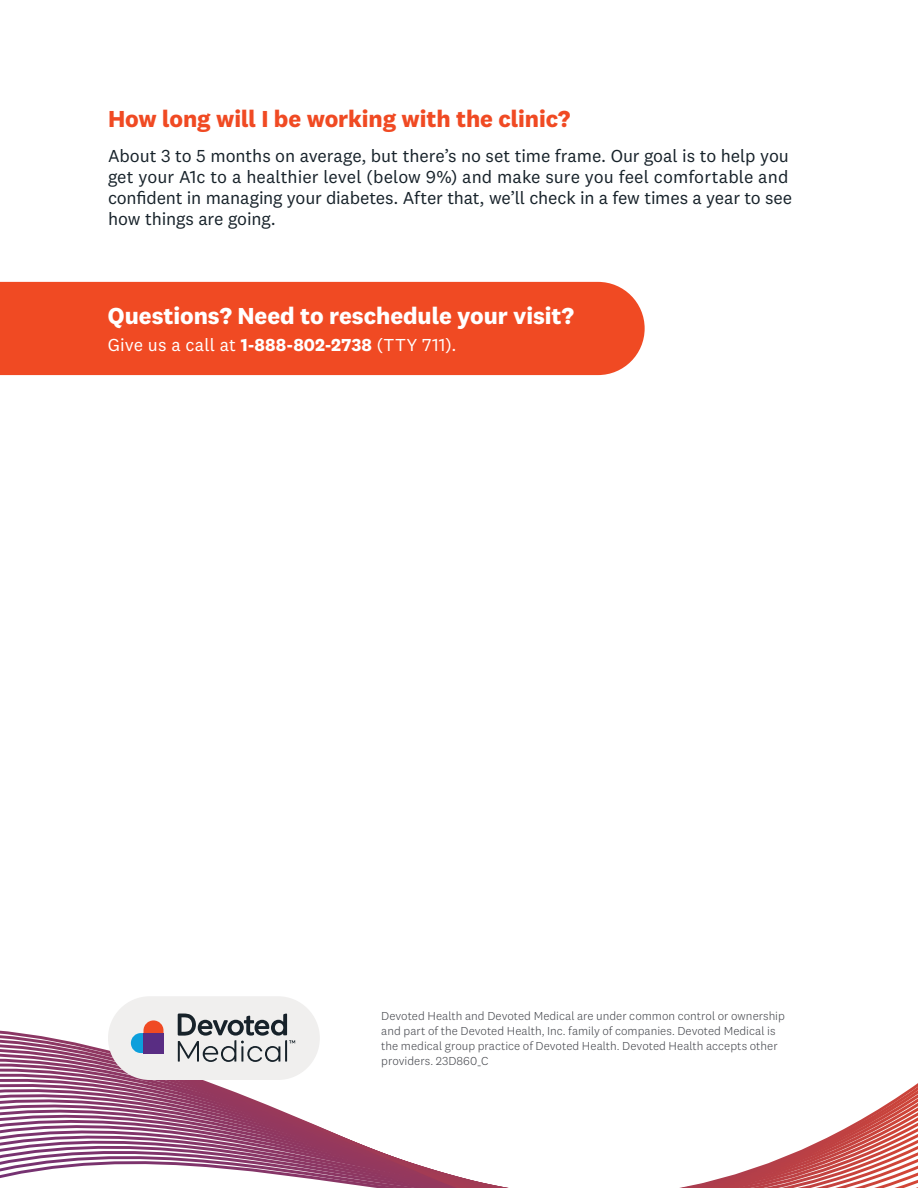
<style>
.page{position:relative;width:918px;height:1188px;background:#fff}
.page>*{position:absolute;margin:0;border:0;box-sizing:border-box;transform-origin:0 0}
.t1{font:700 24px "National 2";color:#fff}
.t2{font:700 24px "National 2";letter-spacing:-.005em;color:#f04a23}
.t3{font:18px/21px "National 2";letter-spacing:-.005em;color:#17222a}
.t4{font:18px "National 2";letter-spacing:.005em;color:#fff}
.Disclaimers{font:300 12px/15px "National 2";color:#45474d}
.s1{font-weight:700}
</style>
<div class="page">
<div style="left:0;top:282px;width:645px;height:93px;background:#f04a23"></div>
<svg style="left:0;top:1030px;width:918px;height:158px"></svg>
<div style="left:108px;top:996px;width:212px;height:84px;background:#f0efee;border-radius:42px"></div>
<svg style="left:178px;top:1013px;width:117px;height:49px"></svg>
<svg style="left:131px;top:1020px;width:33px;height:33px"></svg>
<div style="left:143px;top:1033px;width:21px;height:20px;background:#592d83"></div>
<p class="t2" style="left:108px;top:104px;width:464px">How long will I be working with the clinic?</p>
<p class="t3" style="left:108px;top:145px;width:686px">About 3 to 5 months on average, but there’s no set time frame. Our goal is to help you get your A1c to a healthier level (below 9%) and make sure you feel comfortable and confident in managing your diabetes. After that, we’ll check in a few times a year to see how things are going.</p>
<p class="t1" style="left:108px;top:301px;width:468px">Questions? Need to reschedule your visit?</p>
<p class="t4" style="left:108px;top:334px;width:350px">Give us a call at <span class="s1">1-888-802-2738</span> (TTY 711).</p>
<p class="Disclaimers" style="left:381px;top:1008px;width:405px">Devoted Health and Devoted Medical are under common control or ownership and part of the Devoted Health, Inc. family of companies. Devoted Medical is the medical group practice of Devoted Health. Devoted Health accepts other providers. 23D860_C</p>
</div>
